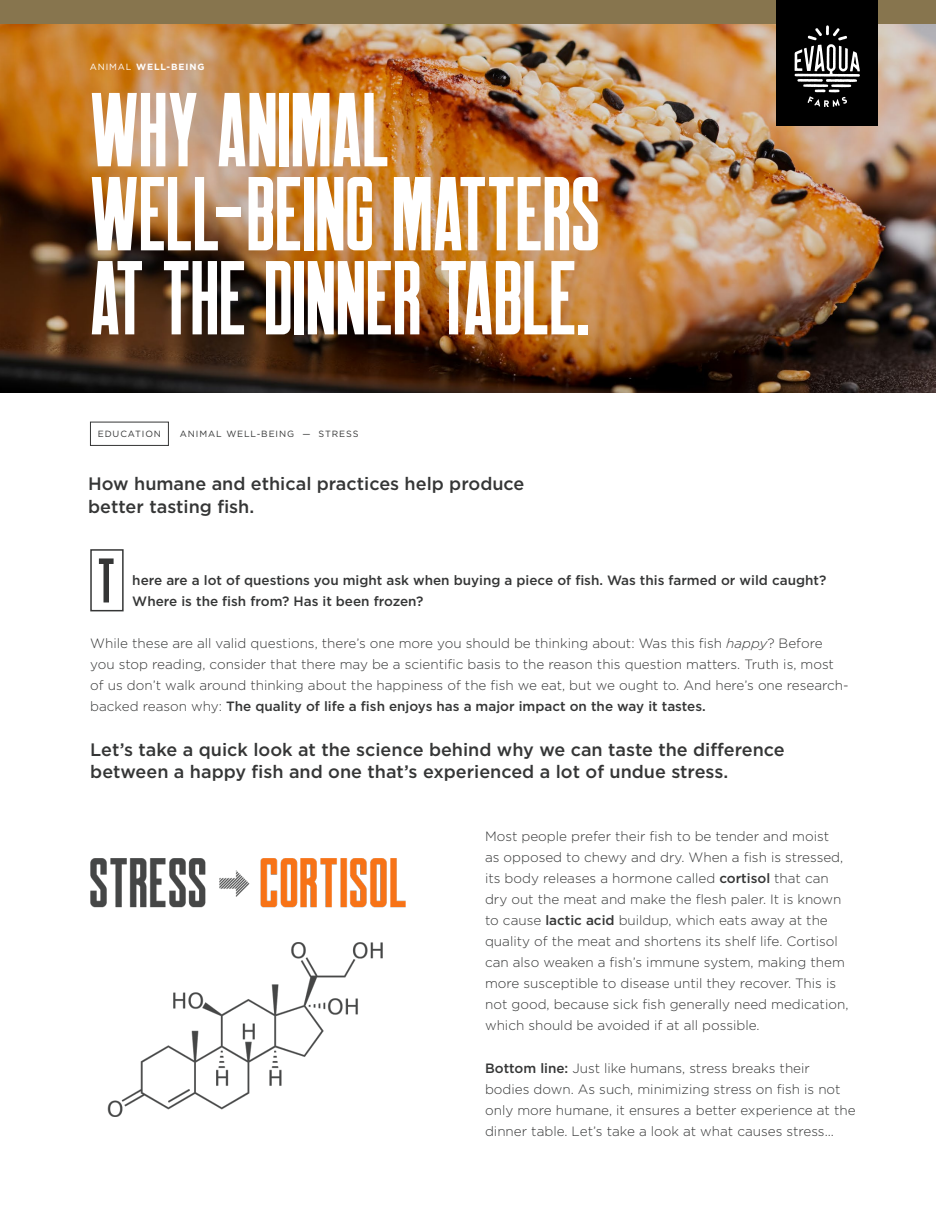
<style>
.page{position:relative;width:936px;height:1206px;background:#fff}
.page>*{position:absolute;margin:0;border:0;box-sizing:border-box;transform-origin:0 0}
.t1{font:105px/84px "Robinson";color:#fff}
.t2{font:63px "Robinson";color:#353636}
.t3{font:500 18px/22.5px "Gotham HTF";color:#353636}
.t4{font:300 13.5px/21px "Gotham HTF";color:#353636}
.t5{font:500 13.5px/21px "Gotham HTF";color:#353636}
.t6{font:9px "Gotham HTF";letter-spacing:.1em;color:#353636}
.t7{font:700 9px "Gotham HTF";letter-spacing:.1em;color:#fff}
.s1{font-weight:400}
.s2{font-style:italic}
.s3{font-weight:500}
</style>
<div class="page">
<img style="left:0;top:24px;width:935px;height:368px">
<div style="left:90px;top:549px;width:34px;height:62px;border:2px solid #353636"></div>
<div style="left:0;top:0;width:935px;height:24px;background:#87754e"></div>
<img style="left:90px;top:858px;width:316px;height:257px">
<div style="left:776px;top:0;width:102px;height:118px;background:#000"></div>
<div style="left:776px;top:7px;width:102px;height:118px;background:#000"></div>
<svg style="left:794px;top:25px;width:65px;height:82px"></svg>
<p class="t7" style="left:90px;top:62px;width:116px"><span class="s1">ANIMAL</span> WELL-BEING</p>
<h1 class="t1" style="left:90px;top:86px;width:511px">WHY ANIMAL<br>WELL-BEING MATTERS<br>AT THE DINNER TABLE.</h1>
<p class="t6" style="left:98px;top:428px;width:65px">EDUCATION</p>
<p class="t6" style="left:180px;top:428px;width:180px">ANIMAL WELL-BEING — STRESS</p>
<h3 class="t3" style="left:88px;top:472px;width:437px">How humane and ethical practices help produce better tasting fish.</h3>
<h2 class="t2" style="left:98px;top:549px;width:19px">T</h2>
<p class="t5" style="left:132px;top:569px;width:695px">here are a lot of questions you might ask when buying a piece of fish. Was this farmed or wild caught?<br>Where is the fish from? Has it been frozen?</p>
<p class="t4" style="left:90px;top:632px;width:759px">While these are all valid questions, there’s one more you should be thinking about: Was this fish <span class="s2">happy</span>? Before you stop reading, consider that there may be a scientific basis to the reason this question matters. Truth is, most of us don’t walk around thinking about the happiness of the fish we eat, but we ought to. And here’s one research&shy;backed reason why: <span class="s3">The quality of life a fish enjoys has a major impact on the way it tastes.</span></p>
<h3 class="t3" style="left:90px;top:737px;width:695px">Let’s take a quick look at the science behind why we can taste the difference between a happy fish and one that’s experienced a lot of undue stress.</h3>
<p class="t4" style="left:485px;top:825px;width:365px">Most people prefer their fish to be tender and moist<br>as opposed to chewy and dry. When a fish is stressed, its body releases a hormone called <span class="s3">cortisol</span> that can dry out the meat and make the flesh paler. It is known to cause <span class="s3">lactic acid</span> buildup, which eats away at the quality of the meat and shortens its shelf life. Cortisol can also weaken a fish’s immune system, making them more susceptible to disease until they recover. This is not good, because sick fish generally need medication, which should be avoided if at all possible.</p>
<p class="t4" style="left:485px;top:1056px;width:372px"><span class="s3">Bottom line:</span> Just like humans, stress breaks their bodies down. As such, minimizing stress on fish is not only more humane, it ensures a better experience at the dinner table. Let’s take a look at what causes stress...</p>
</div>
